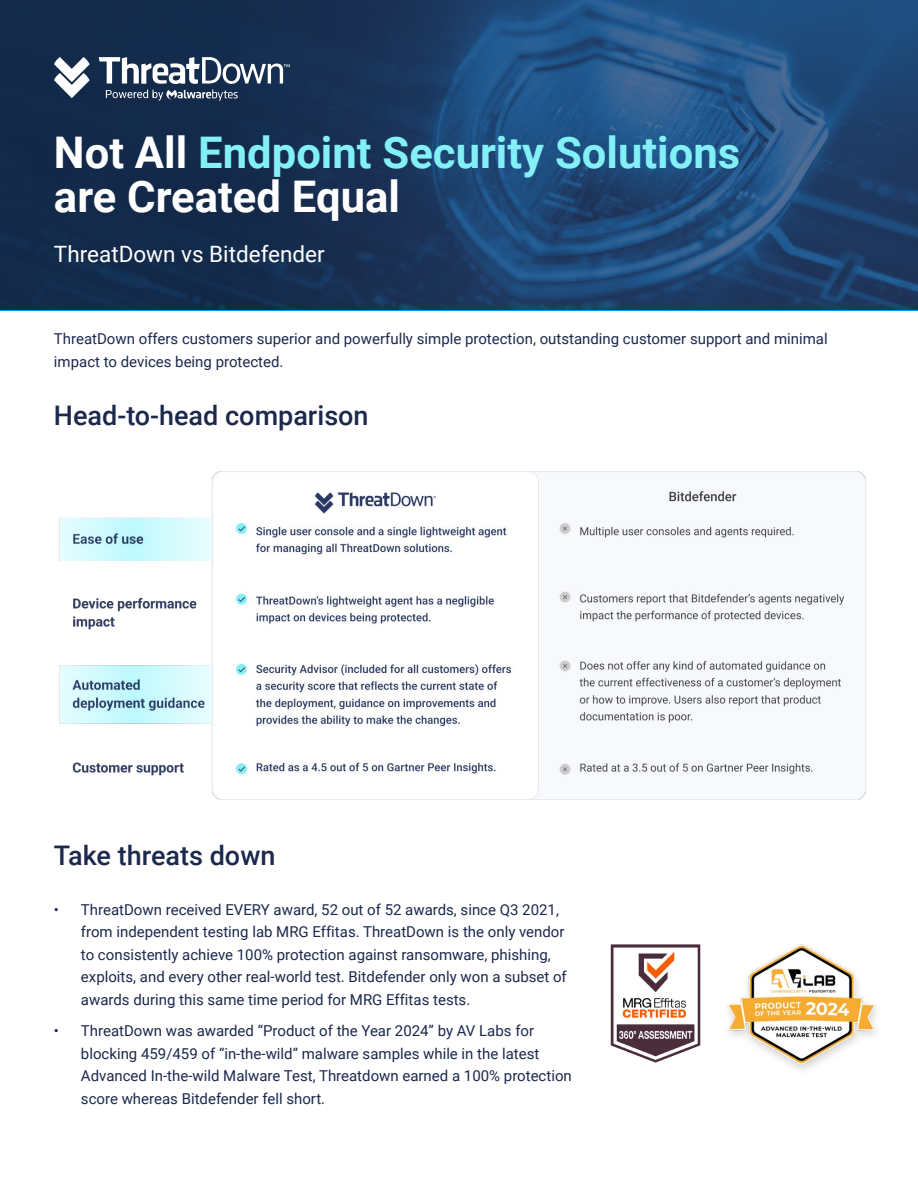
<style>
.page{position:relative;width:918px;height:1188px;background:#fff}
.page>*{position:absolute;margin:0;border:0;box-sizing:border-box;transform-origin:0 0}
.t1{font:700 43.65px/44px "Roboto";color:#83f0f8}
.t2{font:500 27px "Roboto";color:#1c284c}
.t3{font:22.5px "Roboto";color:#fff}
.t4{font:15px/22.5px "Roboto";color:#1c284c}
.s1{color:#fff}
</style>
<div class="page">
<svg style="left:0;top:0;width:918px;height:310px;background:#1b3d66"></svg>
<svg style="left:54px;top:57px;width:36px;height:41px"></svg>
<svg style="left:99px;top:57px;width:191px;height:44px"></svg>
<img style="left:60px;top:471px;width:805px;height:329px">
<img style="left:727px;top:944px;width:149px;height:120px">
<img style="left:611px;top:944px;width:89px;height:118px">
<h1 class="t1" style="left:54px;top:129px;width:688px"><span class="s1">Not All</span> Endpoint Security Solutions <span class="s1">are Created Equal</span></h1>
<h3 class="t3" style="left:54px;top:238px;width:272px">ThreatDown vs Bitdefender</h3>
<p class="t4" style="left:54px;top:327px;width:775px">ThreatDown offers customers superior and powerfully simple protection, outstanding customer support and minimal impact to devices being protected.</p>
<h2 class="t2" style="left:54px;top:397px;width:316px">Head-to-head comparison</h2>
<h2 class="t2" style="left:54px;top:837px;width:223px">Take threats down</h2>
<p class="t4" style="left:81px;top:897px;width:487px;text-indent:-27px">• ThreatDown received EVERY award, 52 out of 52 awards, since Q3 2021, from independent testing lab MRG Effitas. ThreatDown is the only vendor to consistently achieve 100% protection against ransomware, phishing, exploits, and every other real-world test. Bitdefender only won a subset of awards during this same time period for MRG Effitas tests.</p>
<p class="t4" style="left:81px;top:1019px;width:492px;text-indent:-27px">• ThreatDown was awarded “Product of the Year 2024” by AV Labs for blocking 459/459 of “in-the-wild” malware samples while in the latest Advanced In-the-wild Malware Test, Threatdown earned a 100% protection score whereas Bitdefender fell short.</p>
</div>
